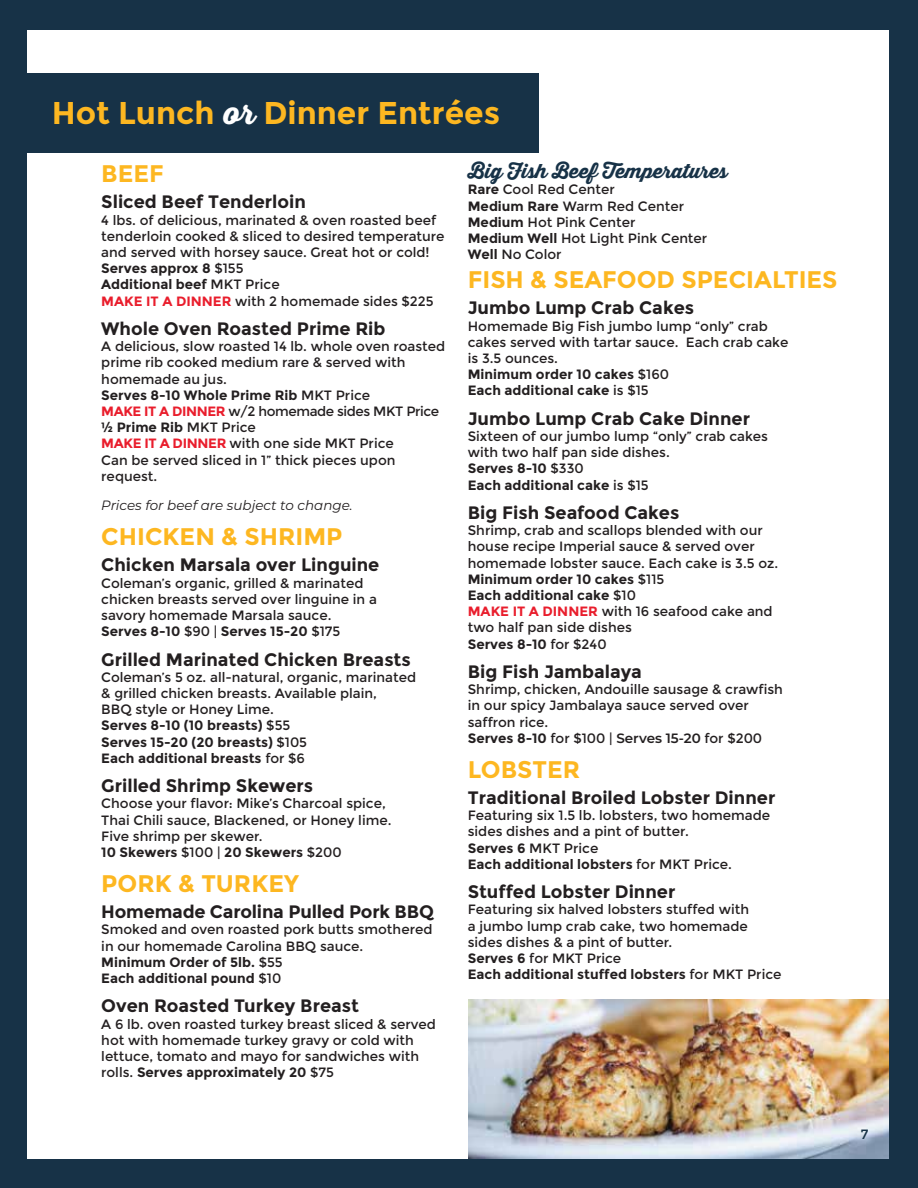
<style>
.page{position:relative;width:918px;height:1188px;background:#173247}
.page>*{position:absolute;margin:0;border:0;box-sizing:border-box;transform-origin:0 0}
.t1{font:700 31.5px "Montserrat";color:#fdb721}
.t2{font:700 24px "Montserrat";color:#fdb721}
.t3{font:19.5px "Thirsty Script Extrabold Demo";color:#173247}
.t4{font:700 18px "Montserrat";color:#231f20}
.t5{font:13.5px/16.2px "Montserrat";color:#231f20}
.t6{font:italic 13.5px "Montserrat";color:#231f20}
.t7{font:13.5px "Montserrat";color:#173247}
.s1{font-family:"Thirsty Script Extrabold Demo";font-weight:400;color:#fff}
.s2{font-weight:700}
.s3{font-weight:700;color:#e91d2c}
.s4{font-weight:600}
</style>
<div class="page">
<div style="left:27px;top:30px;width:862px;height:1128px;background:#fff"></div>
<img style="left:469px;top:1000px;width:420px;height:159px">
<div style="left:0;top:73px;width:538px;height:79px;background:#173247"></div>
<h1 class="t1" style="left:52px;top:94px;width:450px">Hot Lunch <span class="s1">or</span> Dinner Entrées</h1>
<h2 class="t2" style="left:101px;top:159px;width:64px">BEEF</h2>
<h3 class="t4" style="left:101px;top:191px;width:206px">Sliced Beef Tenderloin</h3>
<p class="t5" style="left:101px;top:212px;width:345px">4 lbs. of delicious, marinated &amp; oven roasted beef tenderloin cooked &amp; sliced to desired temperature and served with horsey sauce. Great hot or cold!<br><span class="s2">Serves approx 8</span> $155<br><span class="s2">Additional beef</span> MKT Price<br><span class="s3">MAKE IT A DINNER</span> with 2 homemade sides $225</p>
<h3 class="t4" style="left:101px;top:318px;width:286px">Whole Oven Roasted Prime Rib</h3>
<p class="t5" style="left:101px;top:339px;width:346px">A delicious, slow roasted 14 lb. whole oven roasted prime rib cooked medium rare &amp; served with homemade au jus.<br><span class="s2">Serves 8-10 Whole Prime Rib</span> MKT Price<br><span class="s3">MAKE IT A DINNER</span> w/2 homemade sides MKT Price <span class="s2">½ Prime Rib</span> MKT Price<br><span class="s3">MAKE IT A DINNER</span> with one side MKT Price<br>Can be served sliced in 1” thick pieces upon request.</p>
<p class="t6" style="left:101px;top:496px;width:253px">Prices for beef are subject to change.</p>
<h2 class="t2" style="left:101px;top:522px;width:243px">CHICKEN &amp; SHRIMP</h2>
<h3 class="t4" style="left:101px;top:554px;width:280px">Chicken Marsala over Linguine</h3>
<p class="t5" style="left:101px;top:575px;width:277px">Coleman’s organic, grilled &amp; marinated chicken breasts served over linguine in a savory homemade Marsala sauce.<br><span class="s2">Serves 8-10</span> $90 | <span class="s2">Serves 15-20</span> $175</p>
<h3 class="t4" style="left:101px;top:649px;width:311px">Grilled Marinated Chicken Breasts</h3>
<p class="t5" style="left:101px;top:669px;width:316px">Coleman’s 5 oz. all-natural, organic, marinated &amp; grilled chicken breasts. Available plain,<br>BBQ style or Honey Lime.<br><span class="s2">Serves 8-10 (10 breasts)</span> $55<br><span class="s2">Serves 15-20 (20 breasts)</span> $105<br><span class="s2">Each additional breasts</span> for $6</p>
<h3 class="t4" style="left:101px;top:775px;width:213px">Grilled Shrimp Skewers</h3>
<p class="t5" style="left:101px;top:796px;width:292px">Choose your flavor: Mike’s Charcoal spice, Thai Chili sauce, Blackened, or Honey lime.<br>Five shrimp per skewer.<br><span class="s2">10 Skewers</span> $100 | <span class="s2">20 Skewers</span> $200</p>
<h2 class="t2" style="left:101px;top:869px;width:199px">PORK &amp; TURKEY</h2>
<h3 class="t4" style="left:101px;top:901px;width:334px">Homemade Carolina Pulled Pork BBQ</h3>
<p class="t5" style="left:101px;top:922px;width:333px">Smoked and oven roasted pork butts smothered in our homemade Carolina BBQ sauce.<br><span class="s2">Minimum Order of 5lb.</span> $55<br><span class="s2">Each additional pound</span> $10</p>
<h3 class="t4" style="left:101px;top:995px;width:259px">Oven Roasted Turkey Breast</h3>
<p class="t5" style="left:101px;top:1016px;width:336px">A 6 lb. oven roasted turkey breast sliced &amp; served hot with homemade turkey gravy or cold with lettuce, tomato and mayo for sandwiches with rolls. <span class="s2">Serves approximately 20</span> $75</p>
<h3 class="t3" style="left:468px;top:156px;width:262px">Big Fish Beef Temperatures</h3>
<p class="t5" style="left:468px;top:182px;width:241px"><span class="s2">Rare</span> Cool Red Center<br><span class="s2">Medium Rare</span> Warm Red Center<br><span class="s2">Medium</span> Hot Pink Center<br><span class="s2">Medium Well</span> Hot Light Pink Center<br><span class="s2">Well</span> No Color</p>
<h2 class="t2" style="left:468px;top:265px;width:371px">FISH &amp; SEAFOOD SPECIALTIES</h2>
<h3 class="t4" style="left:468px;top:297px;width:228px">Jumbo Lump Crab Cakes</h3>
<p class="t5" style="left:468px;top:318px;width:322px">Homemade Big Fish jumbo lump “only” crab cakes served with tartar sauce. Each crab cake is 3.5 ounces.<br><span class="s2">Minimum order 10 cakes</span> $160<br><span class="s2">Each additional cake</span> is $15</p>
<h3 class="t4" style="left:468px;top:408px;width:284px">Jumbo Lump Crab Cake Dinner</h3>
<p class="t5" style="left:468px;top:428px;width:302px">Sixteen of our jumbo lump “only” crab cakes with two half pan side dishes.<br><span class="s2">Serves 8-10</span> $330<br><span class="s2">Each additional cake</span> is $15</p>
<h3 class="t4" style="left:468px;top:502px;width:213px">Big Fish Seafood Cakes</h3>
<p class="t5" style="left:468px;top:523px;width:312px">Shrimp, crab and scallops blended with our house recipe Imperial sauce &amp; served over homemade lobster sauce. Each cake is 3.5 oz.<br><span class="s2">Minimum order 10 cakes</span> $115<br><span class="s2">Each additional cake</span> $10<br><span class="s3">MAKE IT A DINNER</span> with 16 seafood cake and two half pan side dishes<br><span class="s2">Serves 8-10</span> for $240</p>
<h3 class="t4" style="left:468px;top:661px;width:176px">Big Fish Jambalaya</h3>
<p class="t5" style="left:468px;top:682px;width:317px">Shrimp, chicken, Andouille sausage &amp; crawfish in our spicy Jambalaya sauce served over saffron rice.<br><span class="s2">Serves 8-10</span> for $100 | <span class="s4">Serves 15-20</span> for $200</p>
<h2 class="t2" style="left:468px;top:755px;width:114px">LOBSTER</h2>
<h3 class="t4" style="left:468px;top:787px;width:309px">Traditional Broiled Lobster Dinner</h3>
<p class="t5" style="left:468px;top:808px;width:304px">Featuring six 1.5 lb. lobsters, two homemade sides dishes and a pint of butter.<br><span class="s2">Serves 6</span> MKT Price<br><span class="s2">Each additional lobsters</span> for MKT Price.</p>
<h3 class="t4" style="left:468px;top:881px;width:209px">Stuffed Lobster Dinner</h3>
<p class="t5" style="left:468px;top:902px;width:315px">Featuring six halved lobsters stuffed with<br>a jumbo lump crab cake, two homemade sides dishes &amp; a pint of butter.<br><span class="s2">Serves 6</span> for MKT Price<br><span class="s2">Each additional stuffed lobsters</span> for MKT Price</p>
<p class="t7" style="left:861px;top:1127px;width:9px">7</p>
</div>
